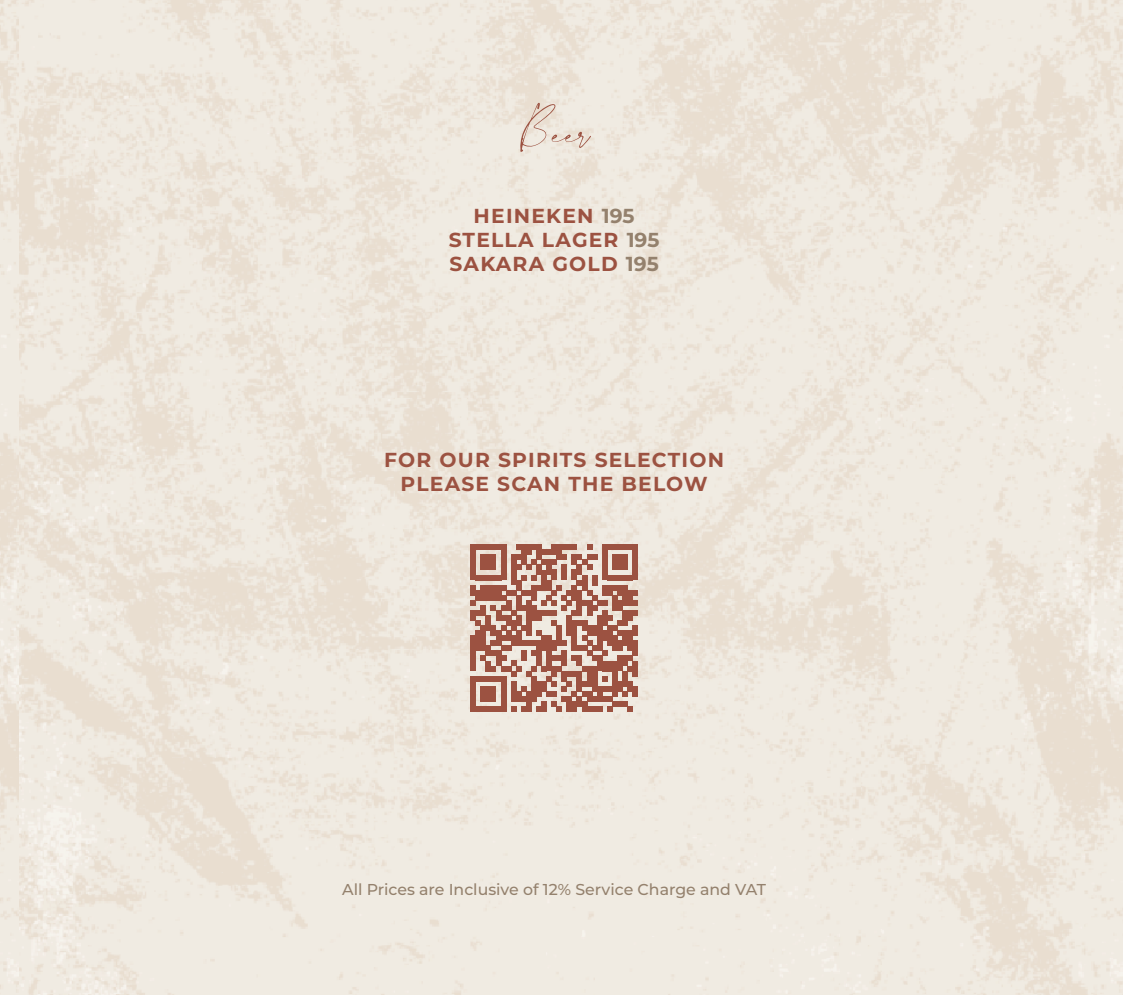
<style>
.page{position:relative;width:1123px;height:995px;background:#fff}
.page>*{position:absolute;margin:0;border:0;box-sizing:border-box;transform-origin:0 0}
.t1{font:58.5px "Collection Free";color:#9c5241}
.t2{font:700 20.25px/24.3px "Montserrat";letter-spacing:.06em;color:#9c5241;text-align:center}
.t3{font:500 15.75px "Montserrat";color:#94816d}
.s1{color:#94816d}
</style>
<div class="page">
<img style="left:0;top:0;width:1123px;height:995px">
<svg style="left:471px;top:545px;width:166px;height:166px"></svg>
<div style="left:632px;top:626px;width:5px;height:10px;background:#9c5241"></div>
<div style="left:632px;top:641px;width:5px;height:15px;background:#9c5241"></div>
<div style="left:632px;top:661px;width:5px;height:15px;background:#9c5241"></div>
<div style="left:632px;top:686px;width:5px;height:10px;background:#9c5241"></div>
<h1 class="t1" style="left:518px;top:101px;width:74px">Beer</h1>
<p class="t2" style="left:449px;top:202px;width:212px">HEINEKEN <span class="s1">195<br></span>STELLA LAGER <span class="s1">195<br></span>SAKARA GOLD <span class="s1">195</span></p>
<p class="t2" style="left:384px;top:447px;width:341px">FOR OUR SPIRITS SELECTION<br>PLEASE SCAN THE BELOW</p>
<p class="t3" style="left:342px;top:878px;width:425px">All Prices are Inclusive of 12% Service Charge and VAT</p>
</div>
